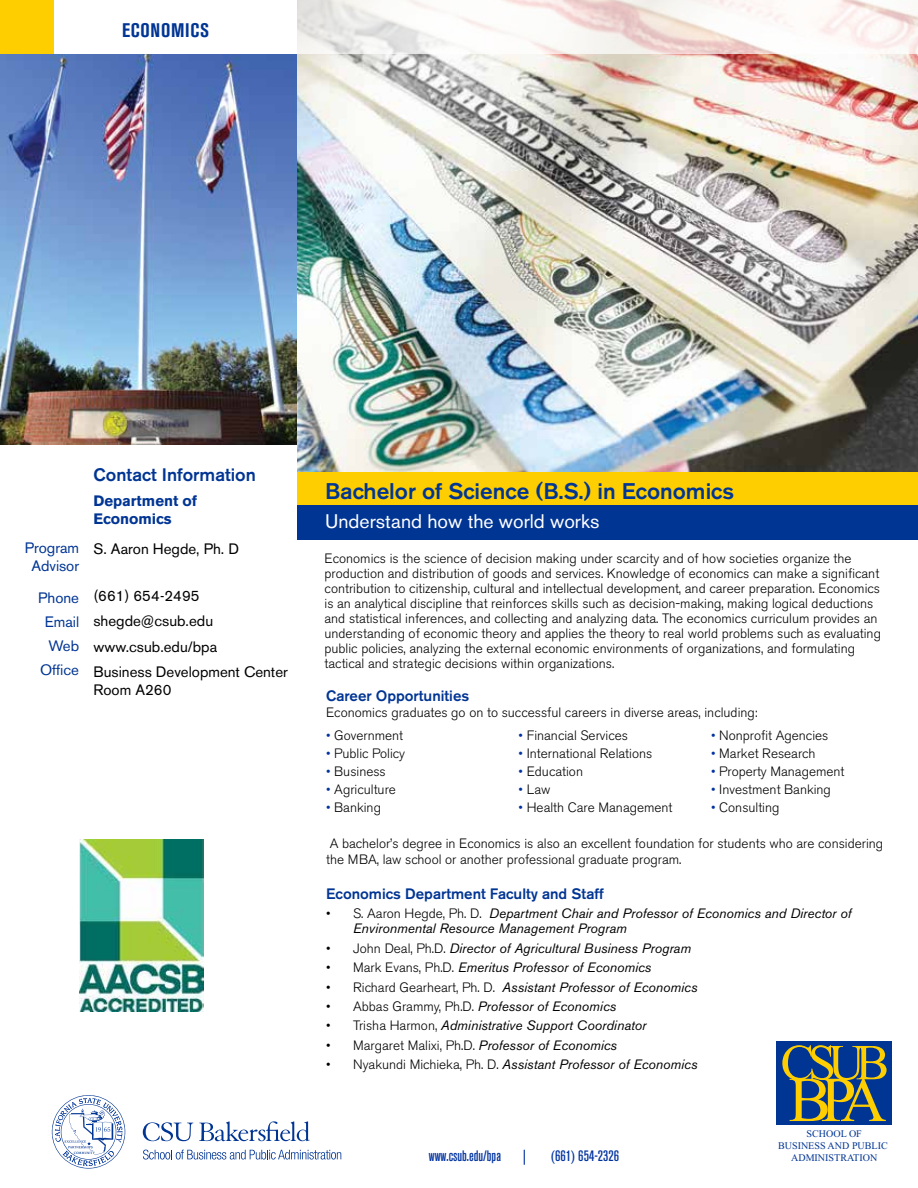
<style>
.page{position:relative;width:918px;height:1188px;background:#fff}
.page>*{position:absolute;margin:0;border:0;box-sizing:border-box;transform-origin:0 0}
.t1{font:500 22.5px "Akzidenz Grotesk BE";color:#003594}
.t2{font:19.5px "Akzidenz Grotesk BE";color:#fff}
.t3{font:700 condensed 19.5px "Akzidenz Grotesk BE";letter-spacing:.035em;color:#003594}
.t4{font:500 18px "Akzidenz Grotesk BE";color:#003594}
.t5{font:15px/25.5px "Akzidenz Grotesk BE";color:#000}
.t6{font:500 15px "Akzidenz Grotesk BE";color:#003594}
.t7{font:15px/24px "Akzidenz Grotesk BE";color:#003594;text-align:center}
.t8{font:500 condensed 15px "Akzidenz Grotesk BE";color:#0033a0}
.t9{font:700 15px/18px "Akzidenz Grotesk BE";color:#003594}
.t10{font:300 13.5px/15px "Akzidenz Grotesk BE";color:#000}
.t11{font:italic 13.5px/15px "Akzidenz Grotesk BE";color:#000}
.t12{font:10.05px/12.1px "Times New Roman";color:#003594;text-align:center}
.s1{color:#0033a0}
.s2{font-weight:300;font-style:normal}
.s3{font-weight:400;font-style:italic}
</style>
<div class="page">
<img style="left:0;top:54px;width:297px;height:390px">
<img style="left:297px;top:54px;width:621px;height:418px">
<svg style="left:297px;top:0;width:621px;height:54px;fill:#faf6f4"></svg>
<div style="left:0;top:0;width:54px;height:54px;background:#ffce00"></div>
<div style="left:297px;top:472px;width:621px;height:33px;background:#ffce00"></div>
<div style="left:297px;top:505px;width:621px;height:35px;background:#003594"></div>
<div style="left:776px;top:1041px;width:116px;height:83px;background:#003594"></div>
<svg style="left:782px;top:1045px;width:105px;height:76px"></svg>
<svg style="left:143px;top:1150px;width:198px;height:10px"></svg>
<svg style="left:143px;top:1122px;width:50px;height:19px"></svg>
<svg style="left:199px;top:1121px;width:111px;height:20px"></svg>
<svg style="left:52px;top:1095px;width:73px;height:74px"></svg>
<img style="left:80px;top:839px;width:124px;height:172px">
<h2 class="t3" style="left:122px;top:19px;width:88px">ECONOMICS</h2>
<p class="t7" style="left:25px;top:539px;width:56px;line-height:18px">Program<br>Advisor</p>
<p class="t7" style="left:38px;top:586px;width:42px;text-align:right">Phone<br>Email<br>Web<br>Office</p>
<h3 class="t4" style="left:93px;top:464px;width:164px">Contact Information</h3>
<p class="t9" style="left:93px;top:492px;width:105px">Department of<br>Economics</p>
<p class="t5" style="left:93px;top:536px;width:147px">S. Aaron Hegde, Ph. D</p>
<p class="t5" style="left:93px;top:583px;width:196px">(661) 654-2495 shegde@csub.edu www.csub.edu/bpa<br>Business Development Center</p>
<p class="t5" style="left:93px;top:677px;width:80px">Room A260</p>
<h1 class="t1" style="left:325px;top:478px;width:411px">Bachelor of Science (B.S.) in Economics</h1>
<h2 class="t2" style="left:325px;top:509px;width:276px">Understand how the world works</h2>
<p class="t10" style="left:325px;top:551px;width:558px">Economics is the science of decision making under scarcity and of how societies organize the production and distribution of goods and services. Knowledge of economics can make a significant contribution to citizenship, cultural and intellectual development, and career preparation. Economics is an analytical discipline that reinforces skills such as decision-making, making logical deductions and statistical inferences, and collecting and analyzing data. The economics curriculum provides an understanding of economic theory and applies the theory to real world problems such as evaluating public policies, analyzing the external economic environments of organizations, and formulating tactical and strategic decisions within organizations.</p>
<p class="t6" style="left:326px;top:686px;width:145px">Career Opportunities</p>
<p class="t10" style="left:326px;top:705px;width:433px">Economics graduates go on to successful careers in diverse areas, including:</p>
<p class="t10" style="left:326px;top:728px;width:79px"><span class="s1">•</span> Government</p>
<p class="t10" style="left:326px;top:746px;width:81px"><span class="s1">•</span> Public Policy</p>
<p class="t10" style="left:326px;top:764px;width:61px"><span class="s1">•</span> Business</p>
<p class="t10" style="left:326px;top:782px;width:71px"><span class="s1">•</span> Agriculture</p>
<p class="t10" style="left:326px;top:800px;width:56px"><span class="s1">•</span> Banking</p>
<p class="t10" style="left:519px;top:728px;width:111px"><span class="s1">•</span> Financial Services</p>
<p class="t10" style="left:519px;top:746px;width:135px"><span class="s1">•</span> International Relations</p>
<p class="t10" style="left:519px;top:764px;width:66px"><span class="s1">•</span> Education</p>
<p class="t10" style="left:519px;top:782px;width:33px"><span class="s1">•</span> Law</p>
<p class="t10" style="left:519px;top:800px;width:155px"><span class="s1">•</span> Health Care Management</p>
<p class="t10" style="left:711px;top:728px;width:119px"><span class="s1">•</span> Nonprofit Agencies</p>
<p class="t10" style="left:711px;top:746px;width:106px"><span class="s1">•</span> Market Research</p>
<p class="t10" style="left:711px;top:764px;width:135px"><span class="s1">•</span> Property Management</p>
<p class="t10" style="left:711px;top:782px;width:121px"><span class="s1">•</span> Investment Banking</p>
<p class="t10" style="left:711px;top:800px;width:70px"><span class="s1">•</span> Consulting</p>
<p class="t10" style="left:326px;top:836px;width:559px;line-height:16.2px">A bachelor’s degree in Economics is also an excellent foundation for students who are considering the MBA, law school or another professional graduate program.</p>
<p class="t6" style="left:326px;top:884px;width:279px">Economics Department Faculty and Staff</p>
<p class="t11" style="left:353px;top:906px;width:500px;text-indent:-27px"><span class="s2">• S. Aaron Hegde, Ph. D.</span> Department Chair and Professor of Economics and Director of<br>Environmental Resource Management Program</p>
<p class="t11" style="left:326px;top:940px;width:366px"><span class="s2">• John Deal, Ph.D.</span> Director of Agricultural Business Program</p>
<p class="t11" style="left:326px;top:960px;width:327px"><span class="s2">• Mark Evans, Ph.D.</span> Emeritus Professor of Economics</p>
<p class="t11" style="left:326px;top:979px;width:373px"><span class="s2">• Richard Gearheart, Ph. D.</span> Assistant Professor of Economics</p>
<p class="t11" style="left:326px;top:999px;width:292px"><span class="s2">• Abbas Grammy, Ph.D.</span> Professor of Economics</p>
<p class="t11" style="left:326px;top:1018px;width:322px"><span class="s2">• Trisha Harmon,</span> Administrative Support Coordinator</p>
<p class="t10" style="left:326px;top:1038px;width:292px">• Margaret Malixi, Ph.D. <span class="s3">Professor of Economics</span></p>
<p class="t11" style="left:326px;top:1057px;width:373px"><span class="s2">• Nyakundi Michieka, Ph. D.</span> Assistant Professor of Economics</p>
<p class="t8" style="left:429px;top:1148px;width:74px">www.csub.edu/bpa</p>
<p class="t8" style="left:523px;top:1148px;width:5px">|</p>
<p class="t8" style="left:551px;top:1148px;width:69px">(661) 654-2326</p>
<p class="t12" style="left:778px;top:1128px;width:111px">SCHOOL OF<br>BUSINESS AND PUBLIC<br>ADMINISTRATION</p>
</div>
